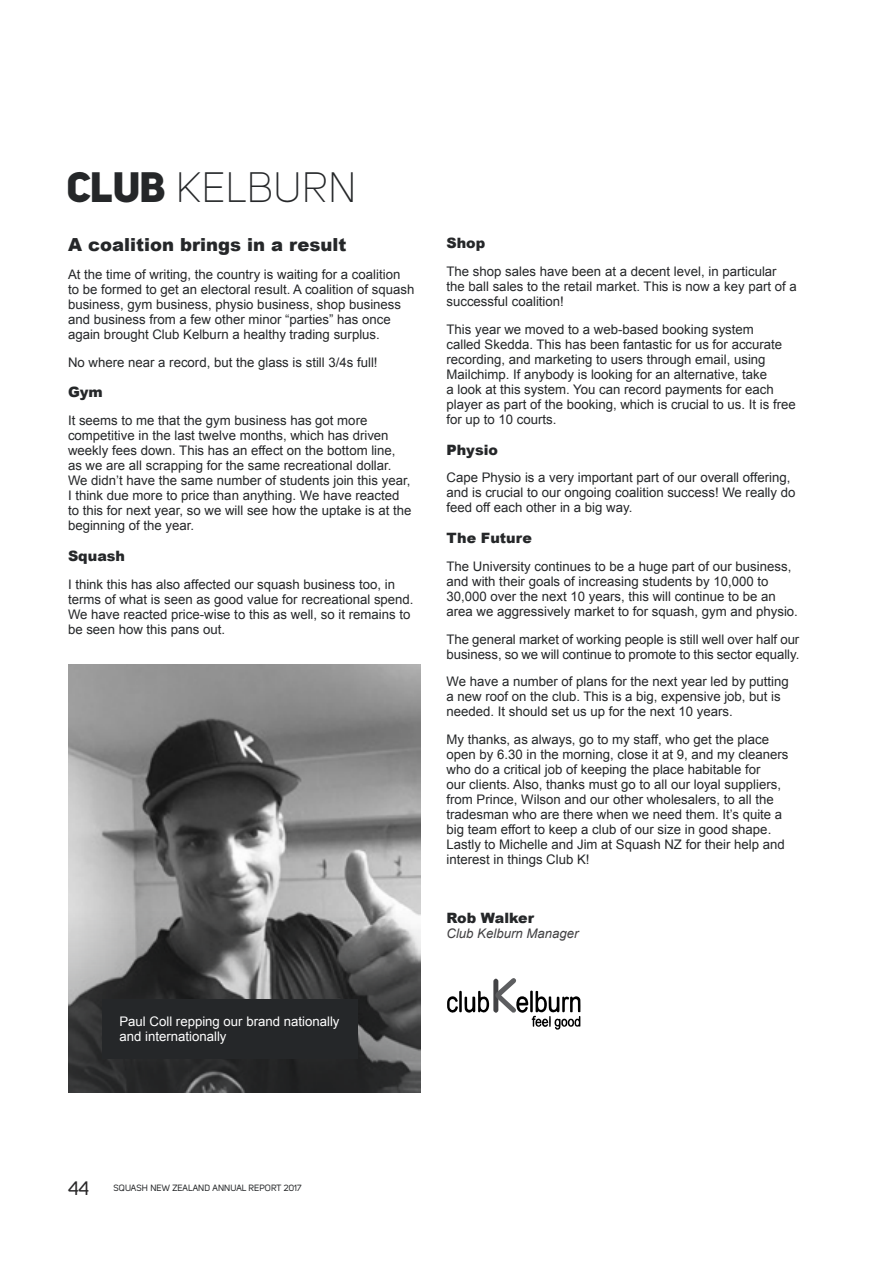
<style>
.page{position:relative;width:893px;height:1263px;background:#fff}
.page>*{position:absolute;margin:0;border:0;box-sizing:border-box;transform-origin:0 0}
.t1{font:42px "Uni Sans Light";color:#252729}
.t2{font:19.5px "Uni Sans Regular";color:#292829}
.t3{font:900 18px "Arial";color:#252729}
.t4{font:900 14.25px "Arial";color:#252729}
.t5{font:13.2px/15px "Arial";color:#252729}
.t6{font:13.2px/15px "Arial";color:#fff}
.t7{font:italic 13.2px "Arial";color:#414042}
.t8{font:9px "Uni Sans Regular";color:#252729}
.s1{font-family:"Uni Sans Heavy"}
</style>
<div class="page">
<img style="left:68px;top:664px;width:353px;height:246px">
<svg style="left:68px;top:910px;width:353px;height:182px;background:#585858"></svg>
<div style="left:102px;top:999px;width:256px;height:59px;background:#252729"></div>
<svg style="left:447px;top:978px;width:133px;height:52px"></svg>
<h1 class="t1" style="left:68px;top:164px;width:290px"><span class="s1">CLUB</span> KELBURN</h1>
<h3 class="t3" style="left:68px;top:232px;width:280px">A coalition brings in a result</h3>
<p class="t5" style="left:68px;top:267px;width:348px">At the time of writing, the country is waiting for a coalition to be formed to get an electoral result. A coalition of squash business, gym business, physio business, shop business and business from a few other minor “parties” has once again brought Club Kelburn a healthy trading surplus.</p>
<p class="t5" style="left:68px;top:354px;width:311px">No where near a record, but the glass is still 3/4s full!</p>
<p class="t4" style="left:68px;top:382px;width:36px">Gym</p>
<p class="t5" style="left:68px;top:413px;width:345px">It seems to me that the gym business has got more competitive in the last twelve months, which has driven weekly fees down. This has an effect on the bottom line, as we are all scrapping for the same recreational dollar.<br>We didn’t have the same number of students join this year, I think due more to price than anything. We have reacted to this for next year, so we will see how the uptake is at the beginning of the year.</p>
<p class="t4" style="left:68px;top:545px;width:59px">Squash</p>
<p class="t5" style="left:68px;top:577px;width:347px">I think this has also affected our squash business too, in terms of what is seen as good value for recreational spend.<br>We have reacted price-wise to this as well, so it remains to be seen how this pans out.</p>
<p class="t6" style="left:119px;top:1013px;width:222px">Paul Coll repping our brand nationally and internationally</p>
<p class="t4" style="left:446px;top:233px;width:40px">Shop</p>
<p class="t5" style="left:446px;top:264px;width:352px">The shop sales have been at a decent level, in particular the ball sales to the retail market. This is now a key part of a successful coalition!</p>
<p class="t5" style="left:446px;top:322px;width:351px">This year we moved to a web-based booking system<br>called Skedda. This has been fantastic for us for accurate recording, and marketing to users through email, using Mailchimp. If anybody is looking for an alternative, take<br>a look at this system. You can record payments for each player as part of the booking, which is crucial to us. It is free for up to 10 courts.</p>
<p class="t4" style="left:446px;top:439px;width:53px">Physio</p>
<p class="t5" style="left:446px;top:470px;width:350px">Cape Physio is a very important part of our overall offering, and is crucial to our ongoing coalition success! We really do feed off each other in a big way.</p>
<p class="t4" style="left:446px;top:528px;width:87px">The Future</p>
<p class="t5" style="left:446px;top:559px;width:353px">The University continues to be a huge part of our business, and with their goals of increasing students by 10,000 to 30,000 over the next 10 years, this will continue to be an area we aggressively market to for squash, gym and physio.</p>
<p class="t5" style="left:446px;top:632px;width:354px">The general market of working people is still well over half our business, so we will continue to promote to this sector equally.</p>
<p class="t5" style="left:446px;top:674px;width:344px">We have a number of plans for the next year led by putting a new roof on the club. This is a big, expensive job, but is needed. It should set us up for the next 10 years.</p>
<p class="t5" style="left:446px;top:732px;width:343px">My thanks, as always, go to my staff, who get the place open by 6.30 in the morning, close it at 9, and my cleaners who do a critical job of keeping the place habitable for<br>our clients. Also, thanks must go to all our loyal suppliers, from Prince, Wilson and our other wholesalers, to all the tradesman who are there when we need them. It’s quite a big team effort to keep a club of our size in good shape.<br>Lastly to Michelle and Jim at Squash NZ for their help and interest in things Club K!</p>
<p class="t4" style="left:446px;top:907px;width:89px">Rob Walker</p>
<p class="t7" style="left:446px;top:924px;width:134px">Club Kelburn Manager</p>
<h2 class="t2" style="left:68px;top:1176px;width:22px">44</h2>
<p class="t8" style="left:114px;top:1182px;width:190px">SQUASH NEW ZEALAND ANNUAL REPORT 2017</p>
</div>
